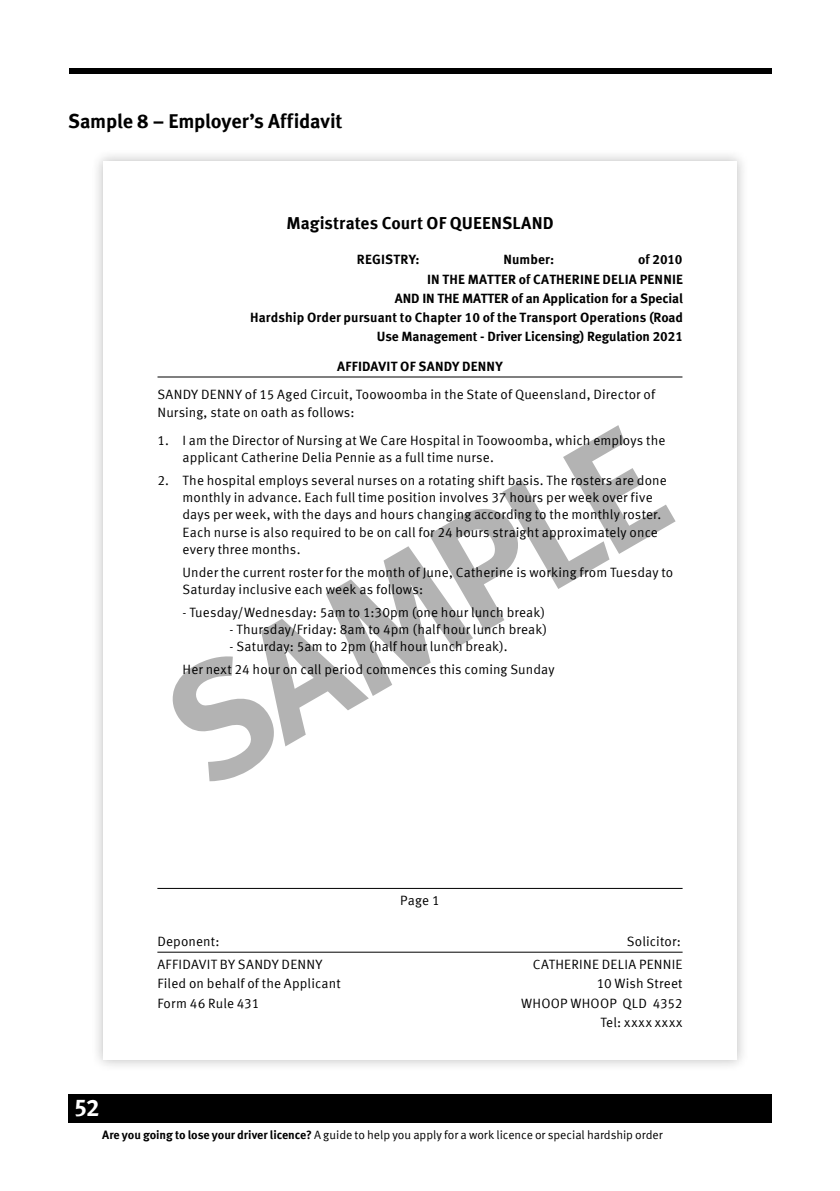
<style>
.page{position:relative;width:840px;height:1191px;background:#fff}
.page>*{position:absolute;margin:0;border:0;box-sizing:border-box;transform-origin:0 0}
.t1{font:700 161px "Meta Offc";color:#000}
.t2{font:700 24px "Meta Offc";color:#fff}
.t3{font:700 20px "Meta Offc";letter-spacing:-.01em;color:#000}
.t4{font:700 17.2px "Meta Offc";letter-spacing:.005em;color:#000}
.t5{font:13.4px/17.2px "Meta Offc Norm";letter-spacing:.01em;color:#000}
.t6{font:700 13.4px/19.2px "Meta Offc";letter-spacing:.005em;color:#000;text-align:right}
.t7{font:12px "Meta Offc Norm";letter-spacing:-.005em;color:#000}
.s1{font-family:"Meta Offc";font-weight:700}
</style>
<div class="page">
<div style="left:69px;top:68px;width:702px;height:6px;background:#000"></div>
<div style="left:68px;top:1094px;width:703px;height:29px;background:#000"></div>
<div style="left:91px;top:149px;width:657px;height:923px;background:#000;opacity:.25"></div>
<div style="left:103px;top:161px;width:633px;height:899px;background:#fff"></div>
<hr style="left:157px;top:376px;width:525px;height:1px;background:#000">
<hr style="left:157px;top:888px;width:525px;height:1px;background:#000">
<hr style="left:157px;top:951px;width:525px;height:1px;background:#000">
<h3 class="t3" style="left:68px;top:109px;width:276px">Sample 8 – Employer’s Affidavit</h3>
<p class="t4" style="left:286px;top:212px;width:268px">Magistrates Court OF QUEENSLAND</p>
<p class="t6" style="left:357px;top:250px;width:64px">REGISTRY:</p>
<p class="t6" style="left:503px;top:250px;width:52px">Number:</p>
<p class="t6" style="left:250px;top:250px;width:434px">of 2010<br>IN THE MATTER of CATHERINE DELIA PENNIE<br>AND IN THE MATTER of an Application for a Special<br>Hardship Order pursuant to Chapter 10 of the Transport Operations (Road Use Management - Driver Licensing) Regulation 2021</p>
<p class="t6" style="left:337px;top:357px;width:167px">AFFIDAVIT OF SANDY DENNY</p>
<p class="t5" style="left:157px;top:386px;width:499px">SANDY DENNY of 15 Aged Circuit, Toowoomba in the State of Queensland, Director of<br>Nursing, state on oath as follows:</p>
<p class="t5" style="left:182px;top:432px;width:484px;text-indent:-25px">1. I am the Director of Nursing at We Care Hospital in Toowoomba, which employs the applicant Catherine Delia Pennie as a full time nurse.</p>
<p class="t5" style="left:182px;top:472px;width:485px;text-indent:-25px">2. The hospital employs several nurses on a rotating shift basis. The rosters are done monthly in advance. Each full time position involves 37 hours per week over five days per week, with the days and hours changing according to the monthly roster.<br>Each nurse is also required to be on call for 24 hours straight approximately once every three months.</p>
<p class="t5" style="left:182px;top:564px;width:492px">Under the current roster for the month of June, Catherine is working from Tuesday to<br>Saturday inclusive each week as follows:</p>
<p class="t5" style="left:182px;top:604px;width:364px">- Tuesday/Wednesday: 5am to 1:30pm (one hour lunch break)</p>
<p class="t5" style="left:229px;top:621px;width:319px">- Thursday/Friday: 8am to 4pm (half hour lunch break)</p>
<p class="t5" style="left:182px;top:635px;width:373px;line-height:22.8px;text-align:center">- Saturday: 5am to 2pm (half hour lunch break).<br>Her next 24 hour on call period commences this coming Sunday</p>
<h1 class="t1" style="left:132px;top:659px;width:544px;rotate:-30deg">SAMPLE</h1>
<p class="t5" style="left:400px;top:892px;width:41px">Page 1</p>
<h2 class="t2" style="left:74px;top:1093px;width:28px">52</h2>
<p class="t5" style="left:157px;top:933px;width:64px">Deponent:</p>
<p class="t5" style="left:626px;top:933px;width:55px">Solicitor:</p>
<p class="t5" style="left:157px;top:955px;width:185px;line-height:19.2px">AFFIDAVIT BY SANDY DENNY<br>Filed on behalf of the Applicant<br>Form 46 Rule 431</p>
<p class="t5" style="left:521px;top:955px;width:163px;line-height:19.2px;text-align:right">CATHERINE DELIA PENNIE<br>10 Wish Street<br>WHOOP WHOOP QLD 4352<br>Tel: xxxx xxxx</p>
<p class="t7" style="left:102px;top:1128px;width:561px"><span class="s1">Are you going to lose your driver licence?</span> A guide to help you apply for a work licence or special hardship order</p>
</div>
